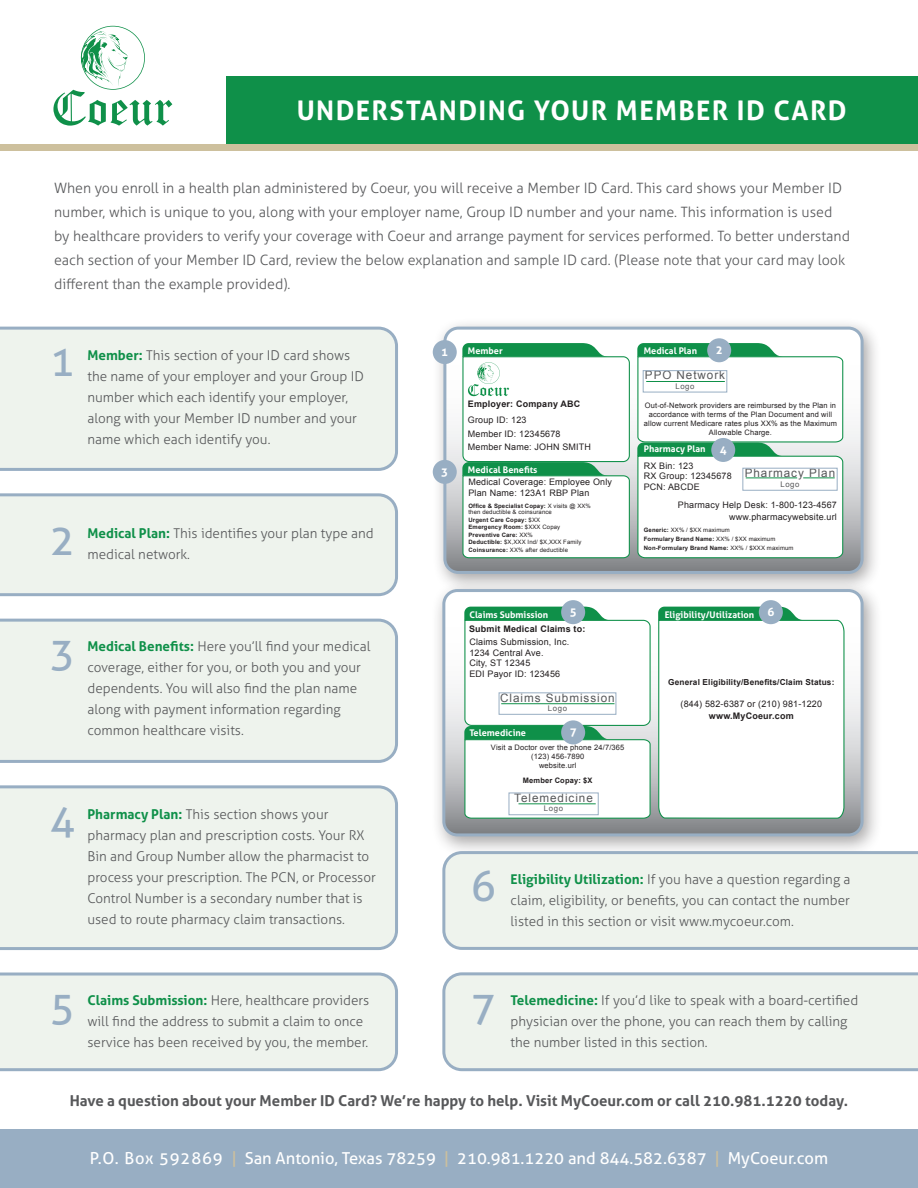
<style>
.page{position:relative;width:918px;height:1188px;background:#fff}
.page>*{position:absolute;margin:0;border:0;box-sizing:border-box;transform-origin:0 0}
.t1{font:42px "Aller";color:#98aec3}
.t2{font:700 27px "Aller";letter-spacing:.05em;color:#fff}
.t3{font:16.5px "Aller";color:#fff}
.t4{font:700 15px "Aller";color:#57585a}
.t5{font:300 14.25px/24px "Aller";color:#57585a}
.t6{font:300 13.5px/21px "Aller";color:#57585a}
.t7{font:11.7px "Arial";letter-spacing:.08em;color:#57585a}
.t8{font:700 11.55px "Aller";color:#fff}
.t9{font:700 9.15px "Aller";color:#fff}
.t10{font:9px "Arial";letter-spacing:.02em;color:#231f20}
.t11{font:700 9px "Arial";letter-spacing:.02em;color:#231f20}
.t12{font:700 8.25px "Arial";letter-spacing:.02em;color:#231f20}
.t13{font:7.8px "Arial";letter-spacing:.08em;color:#57585a}
.t14{font:7.5px/9px "Arial";letter-spacing:.02em;color:#231f20;text-align:center}
.t15{font:700 7.5px "Arial";letter-spacing:.02em;color:#231f20}
.t16{font:700 6px "Arial";letter-spacing:.02em;color:#231f20}
.t17{font:6px "Arial";letter-spacing:.02em;color:#231f20}
.s1{font-weight:700;color:#0f9049}
.s2{font-weight:400}
.s3{font-weight:700}
.s4{color:#cdc09d}
</style>
<div class="page">
<div style="left:0;top:1130px;width:918px;height:58px;background:#98aec3"></div>
<div style="left:226px;top:77px;width:692px;height:67px;background:#0f9049"></div>
<div style="left:0;top:144px;width:918px;height:7px;background:#cdc09d"></div>
<svg style="left:53px;top:26px;width:119px;height:100px"></svg>
<div style="left:0;top:327px;width:398px;height:144px;background:#eef3ed"></div>
<svg style="left:0;top:493px;width:398px;height:103px"></svg>
<div style="left:0;top:619px;width:398px;height:144px;background:#eef3ed"></div>
<div style="left:0;top:785px;width:398px;height:165px;background:#eef3ed"></div>
<svg style="left:0;top:973px;width:398px;height:98px"></svg>
<svg style="left:442px;top:972px;width:476px;height:99px"></svg>
<div style="left:433px;top:317px;width:449px;height:277px;background:#231f20;opacity:.4"></div>
<svg style="left:445px;top:328px;width:417px;height:244px"></svg>
<div style="left:443px;top:327px;width:421px;height:247px;border:3px solid #98aec3;border-radius:13px"></div>
<div style="left:433px;top:340px;width:24px;height:24px;background:#98aec3;border-radius:50%"></div>
<svg style="left:462px;top:343px;width:169px;height:216px"></svg>
<div style="left:433px;top:460px;width:24px;height:24px;background:#98aec3;border-radius:50%"></div>
<div style="left:707px;top:338px;width:24px;height:24px;background:#98aec3;border-radius:50%"></div>
<svg style="left:637px;top:343px;width:207px;height:216px"></svg>
<div style="left:743px;top:468px;width:94px;height:22px;border:1px solid #98aec3"></div>
<hr style="left:746px;top:478px;width:51px;height:1px;background:#0f9049">
<hr style="left:803px;top:478px;width:32px;height:1px;background:#0f9049">
<div style="left:711px;top:438px;width:24px;height:24px;background:#98aec3;border-radius:50%"></div>
<div style="left:431px;top:579px;width:451px;height:278px;background:#231f20;opacity:.4"></div>
<svg style="left:444px;top:591px;width:418px;height:244px"></svg>
<div style="left:442px;top:589px;width:422px;height:247px;border:3px solid #98aec3;border-radius:14px"></div>
<div style="left:561px;top:600px;width:24px;height:24px;background:#98aec3;border-radius:50%"></div>
<svg style="left:464px;top:607px;width:187px;height:212px"></svg>
<div style="left:509px;top:793px;width:89px;height:22px;border:1px solid #98aec3"></div>
<hr style="left:519px;top:804px;width:77px;height:1px;background:#0f9049">
<div style="left:561px;top:720px;width:24px;height:24px;background:#98aec3;border-radius:50%"></div>
<svg style="left:658px;top:607px;width:187px;height:212px"></svg>
<div style="left:759px;top:600px;width:24px;height:24px;background:#98aec3;border-radius:50%"></div>
<svg style="left:442px;top:851px;width:476px;height:99px"></svg>
<p class="t2" style="left:297px;top:93px;width:552px">UNDERSTANDING YOUR MEMBER ID CARD</p>
<p class="t5" style="left:54px;top:176px;width:798px">When you enroll in a health plan administered by Coeur, you will receive a Member ID Card. This card shows your Member ID number, which is unique to you, along with your employer name, Group ID number and your name. This information is used by healthcare providers to verify your coverage with Coeur and arrange payment for services performed. To better understand each section of your Member ID Card, review the below explanation and sample ID card. (Please note that your card may look different than the example provided).</p>
<p class="t1" style="left:50px;top:336px;width:27px">1</p>
<p class="t6" style="left:87px;top:345px;width:278px"><span class="s1">Member:</span> This section of your ID card shows the name of your employer and your Group ID number which each identify your employer, along with your Member ID number and your name which each identify you.</p>
<p class="t1" style="left:50px;top:515px;width:27px">2</p>
<p class="t6" style="left:87px;top:523px;width:288px"><span class="s1">Medical Plan:</span> This identifies your plan type and</p>
<p class="t6" style="left:87px;top:544px;width:104px">medical network.</p>
<p class="t8" style="left:441px;top:345px;width:8px">1</p>
<p class="t8" style="left:441px;top:465px;width:8px">3</p>
<p class="t9" style="left:468px;top:345px;width:36px">Member</p>
<p class="t11" style="left:468px;top:398px;width:114px">Employer: Company ABC</p>
<p class="t10" style="left:468px;top:414px;width:60px">Group ID: 123</p>
<p class="t10" style="left:468px;top:428px;width:94px">Member ID: 12345678</p>
<p class="t10" style="left:468px;top:441px;width:125px">Member Name: JOHN SMITH</p>
<p class="t9" style="left:468px;top:464px;width:71px">Medical Benefits</p>
<p class="t10" style="left:468px;top:476px;width:145px">Medical Coverage: Employee Only</p>
<p class="t10" style="left:468px;top:487px;width:122px">Plan Name: 123A1 RBP Plan</p>
<p class="t16" style="left:468px;top:502px;width:124px">Office &amp; Specialist Copay: <span class="s2">X visits @ XX%</span></p>
<p class="t17" style="left:468px;top:508px;width:85px">then deductible &amp; coinsurance</p>
<p class="t16" style="left:468px;top:516px;width:73px">Urgent Care Copay: <span class="s2">$XX</span></p>
<p class="t16" style="left:468px;top:523px;width:93px">Emergency Room: <span class="s2">$XXX Copay</span></p>
<p class="t16" style="left:468px;top:531px;width:66px">Preventive Care: <span class="s2">XX%</span></p>
<p class="t17" style="left:468px;top:538px;width:115px"><span class="s3">Deductible:</span> $X,XXX Ind/ $X,XXX Family</p>
<p class="t17" style="left:468px;top:546px;width:101px"><span class="s3">Coinsurance:</span> XX% after deductible</p>
<p class="t8" style="left:716px;top:343px;width:8px">2</p>
<p class="t7" style="left:645px;top:368px;width:82px">PPO Network</p>
<p class="t13" style="left:675px;top:381px;width:21px">Logo</p>
<p class="t9" style="left:644px;top:345px;width:55px">Medical Plan</p>
<p class="t14" style="left:644px;top:401px;width:195px">Out-of-Network providers are reimbursed by the Plan in accordance with terms of the Plan Document and will allow current Medicare rates plus XX% as the Maximum Allowable Charge.</p>
<p class="t9" style="left:644px;top:443px;width:63px">Pharmacy Plan</p>
<p class="t10" style="left:644px;top:460px;width:51px">RX Bin: 123</p>
<p class="t10" style="left:644px;top:470px;width:89px">RX Group: 12345678</p>
<p class="t10" style="left:644px;top:481px;width:57px">PCN: ABCDE</p>
<p class="t8" style="left:720px;top:443px;width:8px">4</p>
<p class="t7" style="left:745px;top:465px;width:92px">Pharmacy Plan</p>
<p class="t13" style="left:780px;top:479px;width:21px">Logo</p>
<p class="t10" style="left:678px;top:499px;width:161px">Pharmacy Help Desk: 1-800-123-4567</p>
<p class="t10" style="left:729px;top:510px;width:109px">www.pharmacywebsite.url</p>
<p class="t17" style="left:644px;top:526px;width:88px"><span class="s3">Generic:</span> XX% / $XX maximum</p>
<p class="t16" style="left:644px;top:535px;width:133px">Formulary Brand Name: <span class="s2">XX% / $XX maximum</span></p>
<p class="t16" style="left:644px;top:544px;width:151px">Non-Formulary Brand Name: <span class="s2">XX% / $XXX maximum</span></p>
<p class="t1" style="left:50px;top:628px;width:27px">3</p>
<p class="t6" style="left:87px;top:636px;width:285px"><span class="s1">Medical Benefits:</span> Here you’ll find your medical coverage, either for you, or both you and your dependents. You will also find the plan name along with payment information regarding common healthcare visits.</p>
<p class="t1" style="left:50px;top:795px;width:27px">4</p>
<p class="t6" style="left:87px;top:803px;width:290px"><span class="s1">Pharmacy Plan:</span> This section shows your pharmacy plan and prescription costs. Your RX Bin and Group Number allow the pharmacist to process your prescription. The PCN, or Processor Control Number is a secondary number that is used to route pharmacy claim transactions.</p>
<p class="t8" style="left:570px;top:605px;width:8px">5</p>
<p class="t9" style="left:469px;top:609px;width:80px">Claims Submission</p>
<p class="t11" style="left:469px;top:623px;width:118px">Submit Medical Claims to:</p>
<p class="t10" style="left:469px;top:636px;width:101px">Claims Submission, Inc.</p>
<p class="t10" style="left:469px;top:647px;width:76px">1234 Central Ave.</p>
<p class="t10" style="left:469px;top:657px;width:63px">City, ST 12345</p>
<p class="t10" style="left:469px;top:668px;width:92px">EDI Payor ID: 123456</p>
<p class="t7" style="left:500px;top:690px;width:116px">Claims Submission</p>
<p class="t13" style="left:548px;top:703px;width:21px">Logo</p>
<p class="t8" style="left:570px;top:725px;width:8px">7</p>
<p class="t9" style="left:469px;top:727px;width:58px">Telemedicine</p>
<p class="t14" style="left:491px;top:743px;width:135px">Visit a Doctor over the phone 24/7/365 (123) 456-7890</p>
<p class="t14" style="left:539px;top:761px;width:39px">website.url</p>
<p class="t15" style="left:523px;top:776px;width:71px">Member Copay: $X</p>
<p class="t7" style="left:514px;top:790px;width:80px">Telemedicine</p>
<p class="t13" style="left:544px;top:804px;width:21px">Logo</p>
<p class="t9" style="left:665px;top:609px;width:91px">Eligibility/Utilization</p>
<p class="t8" style="left:767px;top:605px;width:8px">6</p>
<p class="t12" style="left:668px;top:676px;width:168px">General Eligibility/Benefits/Claim Status:</p>
<p class="t10" style="left:681px;top:698px;width:143px">(844) 582-6387 or (210) 981-1220</p>
<p class="t11" style="left:709px;top:710px;width:86px">www.MyCoeur.com</p>
<p class="t1" style="left:471px;top:860px;width:27px">6</p>
<p class="t6" style="left:511px;top:868px;width:342px;text-align:justify"><span class="s1">Eligibility Utilization:</span> If you have a question regarding a claim, eligibility, or benefits, you can contact the number listed in this section or visit www.mycoeur.com.</p>
<p class="t1" style="left:50px;top:982px;width:27px">5</p>
<p class="t6" style="left:87px;top:990px;width:283px"><span class="s1">Claims Submission:</span> Here, healthcare providers will find the address to submit a claim to once service has been received by you, the member.</p>
<p class="t1" style="left:471px;top:982px;width:27px">7</p>
<p class="t6" style="left:511px;top:990px;width:349px"><span class="s1">Telemedicine:</span> If you’d like to speak with a board-certified physician over the phone, you can reach them by calling the number listed in this section.</p>
<p class="t4" style="left:70px;top:1091px;width:780px">Have a question about your Member ID Card? We’re happy to help. Visit MyCoeur.com or call 210.981.1220 today.</p>
<p class="t3" style="left:90px;top:1148px;width:740px">P.O. Box 592869 <span class="s4">|</span> San Antonio, Texas 78259 <span class="s4">|</span> 210.981.1220 and 844.582.6387 <span class="s4">|</span> MyCoeur.com</p>
</div>
